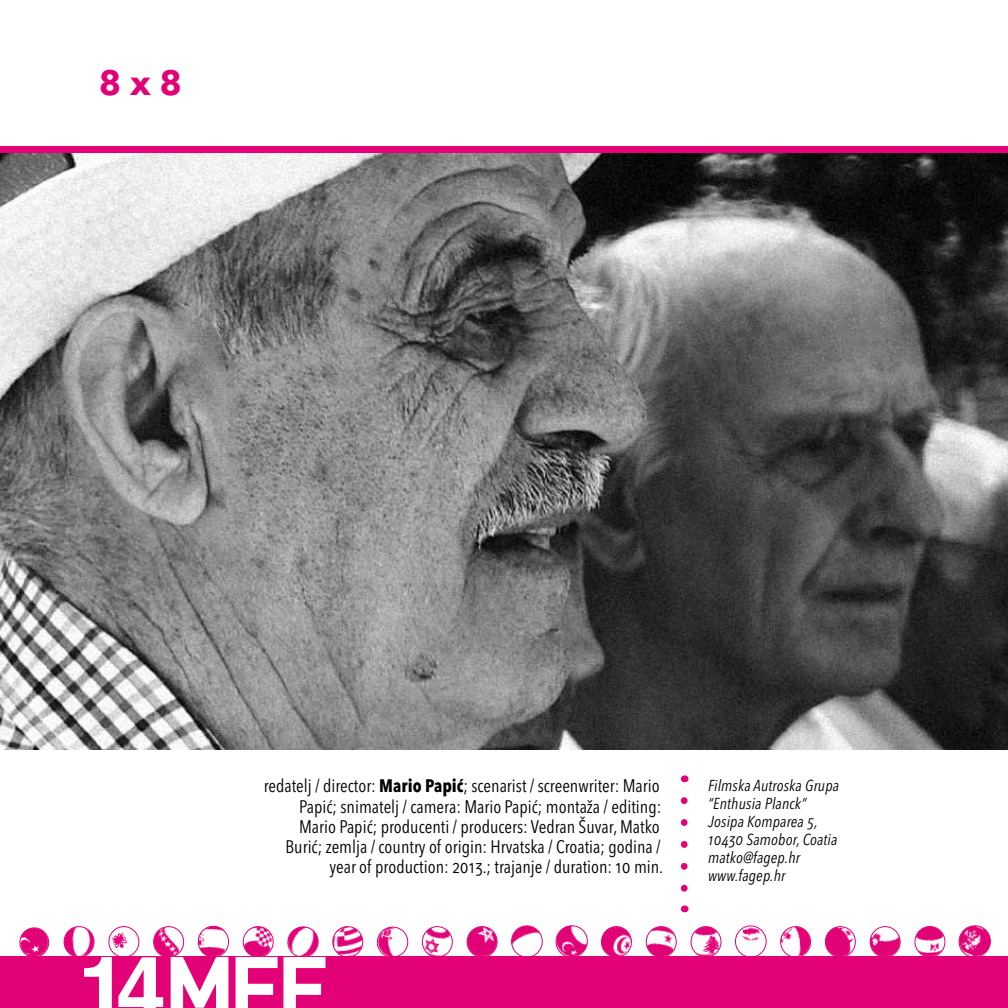
<style>
.page{position:relative;width:1008px;height:1008px;background:#fff}
.page>*{position:absolute;margin:0;border:0;box-sizing:border-box;transform-origin:0 0}
.t1{font:700 34.88px "Avenir Next LT Pro";color:#e20177}
.t2{font:condensed 18px/20.2px "Avenir Next LT Pro";color:#000;text-align:right}
.t3{font:italic condensed 15.75px/18px "Avenir Next LT Pro";letter-spacing:.01em;color:#000}
.s1{font-weight:700}
</style>
<div class="page">
<img style="left:914px;top:927px;width:31px;height:30px">
<div style="left:914px;top:925px;width:31px;height:33px;border:1px solid #e20177;border-radius:50%"></div>
<img style="left:19px;top:928px;width:30px;height:29px">
<div style="left:19px;top:927px;width:30px;height:31px;border:1px solid #e20177;border-radius:50%"></div>
<img style="left:108px;top:926px;width:31px;height:31px">
<div style="left:108px;top:926px;width:32px;height:32px;border:1px solid #e20177;border-radius:50%"></div>
<svg style="left:554px;top:925px;width:35px;height:32px"></svg>
<svg style="left:957px;top:925px;width:35px;height:32px"></svg>
<img style="left:511px;top:927px;width:32px;height:30px">
<div style="left:511px;top:925px;width:32px;height:33px;border:1px solid #e20177;border-radius:50%"></div>
<img style="left:735px;top:926px;width:32px;height:31px">
<div style="left:734px;top:925px;width:33px;height:33px;border:1px solid #e20177;border-radius:50%"></div>
<img style="left:153px;top:926px;width:18px;height:31px">
<div style="left:153px;top:926px;width:31px;height:32px;border:1px solid #e20177;border-radius:50%"></div>
<img style="left:64px;top:926px;width:31px;height:31px">
<div style="left:63px;top:926px;width:32px;height:32px;border:1px solid #e20177;border-radius:50%"></div>
<img style="left:780px;top:926px;width:31px;height:31px">
<div style="left:780px;top:926px;width:31px;height:32px;border:1px solid #e20177;border-radius:50%"></div>
<img style="left:422px;top:926px;width:31px;height:31px">
<div style="left:421px;top:926px;width:32px;height:32px;border:1px solid #e20177;border-radius:50%"></div>
<img style="left:646px;top:926px;width:31px;height:31px">
<div style="left:645px;top:926px;width:32px;height:32px;border:1px solid #e20177;border-radius:50%"></div>
<img style="left:690px;top:926px;width:31px;height:31px">
<div style="left:690px;top:926px;width:32px;height:32px;border:1px solid #e20177;border-radius:50%"></div>
<img style="left:601px;top:926px;width:31px;height:31px">
<div style="left:600px;top:926px;width:32px;height:32px;border:1px solid #e20177;border-radius:50%"></div>
<img style="left:332px;top:926px;width:31px;height:31px">
<div style="left:332px;top:926px;width:31px;height:32px;border:1px solid #e20177;border-radius:50%"></div>
<img style="left:825px;top:926px;width:31px;height:31px">
<div style="left:824px;top:926px;width:32px;height:32px;border:1px solid #e20177;border-radius:50%"></div>
<img style="left:466px;top:926px;width:32px;height:31px">
<div style="left:466px;top:926px;width:32px;height:32px;border:1px solid #e20177;border-radius:50%"></div>
<img style="left:869px;top:926px;width:31px;height:31px">
<div style="left:869px;top:926px;width:32px;height:32px;border:1px solid #e20177;border-radius:50%"></div>
<svg style="left:376px;top:926px;width:33px;height:31px"></svg>
<img style="left:0;top:153px;width:1008px;height:596px">
<div style="left:0;top:957px;width:1008px;height:51px;background:#e20177"></div>
<div style="left:0;top:147px;width:1008px;height:6px;background:#e20177"></div>
<svg style="left:84px;top:957px;width:79px;height:51px"></svg>
<svg style="left:171px;top:925px;width:154px;height:83px"></svg>
<svg style="left:681px;top:800px;width:6px;height:92px"></svg>
<h1 class="t1" style="left:99px;top:61px;width:85px">8 x 8</h1>
<p class="t2" style="left:264px;top:776px;width:401px">redatelj / director: <span class="s1">Mario Papić</span>; scenarist / screenwriter: Mario Papić; snimatelj / camera: Mario Papić; montaža / editing:<br>Mario Papić; producenti / producers: Vedran Šuvar, Matko Burić; zemlja / country of origin: Hrvatska / Croatia; godina / year of production: 2013.; trajanje / duration: 10 min.</p>
<p class="t3" style="left:708px;top:776px;width:133px">Filmska Autroska Grupa “Enthusia Planck”<br>Josipa Komparea 5,<br>10430 Samobor, Coatia matko@fagep.hr www.fagep.hr</p>
</div>
